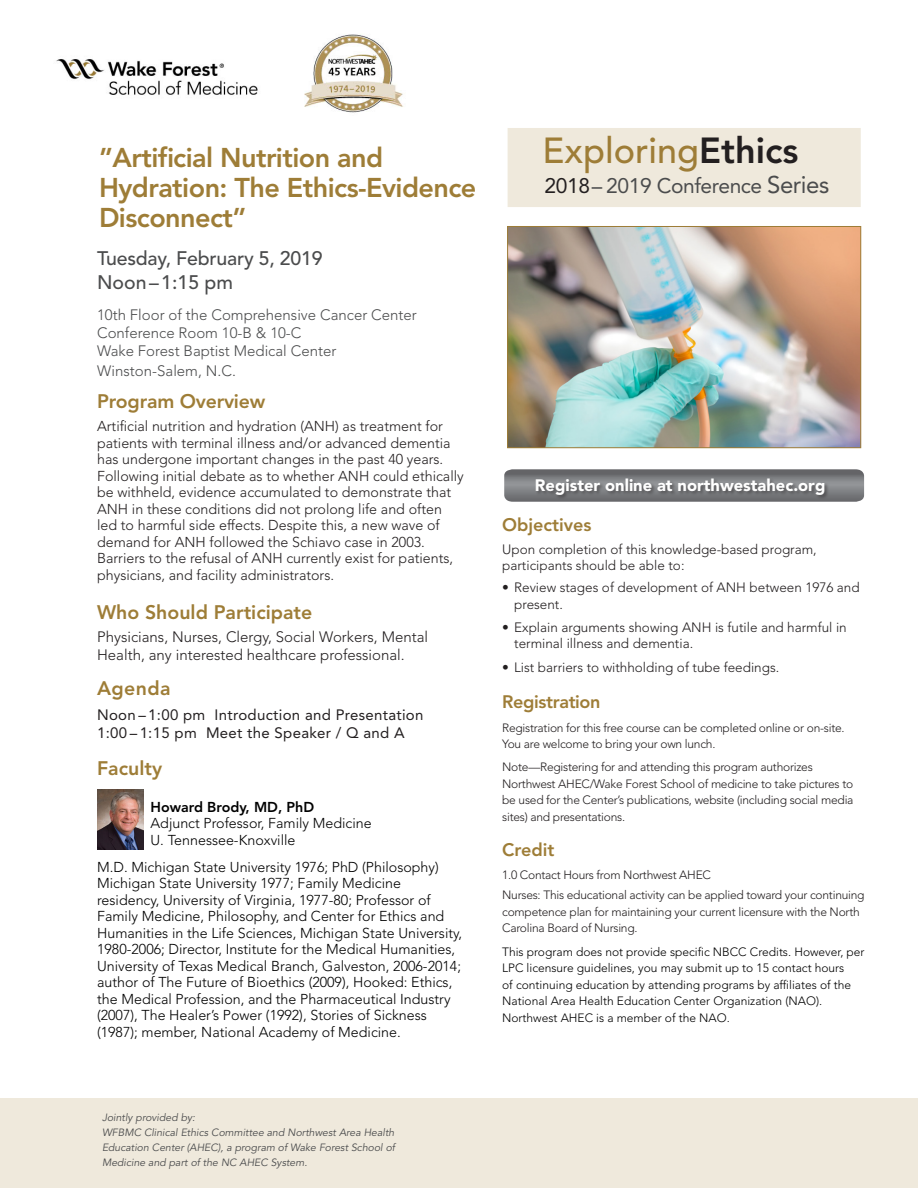
<style>
.page{position:relative;width:918px;height:1188px;background:#fff}
.page>*{position:absolute;margin:0;border:0;box-sizing:border-box;transform-origin:0 0}
.t1{font:500 36px "Avenir LT Std";color:#9e7d37}
.Headline{font:800 27px/30px "Avenir LT Std";letter-spacing:-.02em;color:#9e7d37}
.t2{font:21px "Avenir LT Std";letter-spacing:-.02em;color:#4b4c4d}
.Body_Copy{font:800 19.5px "Avenir LT Std";color:#9e7d37}
.Headline-2{font:500 19.5px "Avenir LT Std";letter-spacing:-.01em;color:#4b4c4d}
.Body_Copy-2{font:500 19.5px "Avenir LT Std";color:#4b4c4d}
.Body_Copy-3{font:800 18px "Avenir LT Std";color:#9e7d37}
.Bullets{font:800 18px "Avenir LT Std";letter-spacing:-.02em;color:#9e7d37}
.Description_Bullets{font:900 16.5px "Avenir LT Std";color:#fff}
.Body_Copy-4{font:300 15px "Avenir LT Std";color:#4b4c4d}
.t3{font:300 15px/18px "Avenir LT Std";color:#231f20}
.t4{font:15px "Avenir LT Std";letter-spacing:.02em;color:#231f20}
.t5{font:300 14.25px/16.5px "Avenir LT Std";color:#000}
.Body_Copy-5{font:300 14.25px/16.5px "Avenir LT Std";color:#231f20}
.t6{font:800 14.25px "Avenir LT Std";color:#000}
.Body_Copy-6{font:300 13.5px/16.5px "Avenir LT Std";color:#231f20}
.Body_Copy-7{font:300 12px/16.5px "Avenir LT Std";letter-spacing:-.02em;color:#231f20}
.Body_Copy-8{font:300 12px/16.5px "Avenir LT Std";color:#000}
.t7{font:italic 10.5px/15px "Avenir LT Std";color:#4b4c4d;text-align:justify}
.s1{font-weight:800;color:#231f20}
.s2{color:#231f20}
.s3{font-size:24px}
</style>
<div class="page">
<div style="left:508px;top:128px;width:353px;height:79px;background:#efe9dc"></div>
<div style="left:0;top:1098px;width:918px;height:90px;background:#efe9dc"></div>
<svg style="left:504px;top:469px;width:360px;height:33px;background:#76777a"></svg>
<div style="left:536px;top:478px;width:293px;height:21px;background:#231f20;opacity:.5"></div>
<img style="left:509px;top:228px;width:350px;height:218px">
<div style="left:507px;top:226px;width:354px;height:222px;border:1px solid #9e7d37"></div>
<img style="left:97px;top:790px;width:47px;height:59px">
<img style="left:56px;top:34px;width:348px;height:79px">
<p class="Headline" style="left:99px;top:142px;width:379px">”Artificial Nutrition and<br>Hydration: The Ethics-Evidence<br>Disconnect”</p>
<p class="Headline-2" style="left:97px;top:247px;width:227px">Tuesday, February 5, 2019</p>
<p class="Body_Copy-2" style="left:97px;top:271px;width:138px">Noon–1:15 pm</p>
<p class="Body_Copy-4" style="left:97px;top:306px;width:321px">10th Floor of the Comprehensive Cancer Center</p>
<p class="Body_Copy-4" style="left:97px;top:324px;width:206px">Conference Room 10-B &amp; 10-C</p>
<p class="Body_Copy-4" style="left:97px;top:342px;width:241px">Wake Forest Baptist Medical Center</p>
<p class="Body_Copy-4" style="left:97px;top:362px;width:140px">Winston-Salem, N.C.</p>
<p class="Body_Copy" style="left:97px;top:390px;width:170px">Program Overview</p>
<p class="Body_Copy-5" style="left:97px;top:418px;width:368px">Artificial nutrition and hydration (ANH) as treatment for patients with terminal illness and/or advanced dementia has undergone important changes in the past 40 years.<br>Following initial debate as to whether ANH could ethically be withheld, evidence accumulated to demonstrate that ANH in these conditions did not prolong life and often led to harmful side effects. Despite this, a new wave of demand for ANH followed the Schiavo case in 2003.<br>Barriers to the refusal of ANH currently exist for patients, physicians, and facility administrators.</p>
<p class="Body_Copy" style="left:97px;top:601px;width:217px">Who Should Participate</p>
<p class="t3" style="left:97px;top:628px;width:332px">Physicians, Nurses, Clergy, Social Workers, Mental<br>Health, any interested healthcare professional.</p>
<p class="Body_Copy" style="left:97px;top:677px;width:75px">Agenda</p>
<p class="t4" style="left:97px;top:706px;width:328px">Noon – 1:00 pm Introduction and Presentation</p>
<p class="t4" style="left:97px;top:724px;width:309px">1:00 – 1:15 pm Meet the Speaker / Q and A</p>
<p class="Body_Copy" style="left:97px;top:757px;width:67px">Faculty</p>
<p class="t6" style="left:151px;top:798px;width:165px">Howard Brody, MD, PhD</p>
<p class="t5" style="left:151px;top:815px;width:223px">Adjunct Professor, Family Medicine</p>
<p class="t5" style="left:97px;top:826px;width:343px;line-height:27px;text-indent:53px">U. Tennessee-Knoxville<br>M.D. Michigan State University 1976; PhD (Philosophy)</p>
<p class="t5" style="left:97px;top:875px;width:367px">Michigan State University 1977; Family Medicine residency, University of Virginia, 1977-80; Professor of Family Medicine, Philosophy, and Center for Ethics and Humanities in the Life Sciences, Michigan State University, 1980-2006; Director, Institute for the Medical Humanities, University of Texas Medical Branch, Galveston, 2006-2014; author of The Future of Bioethics (2009), Hooked: Ethics, the Medical Profession, and the Pharmaceutical Industry (2007), The Healer’s Power (1992), Stories of Sickness (1987); member, National Academy of Medicine.</p>
<p class="t1" style="left:542px;top:130px;width:258px">Exploring<span class="s1">Ethics</span></p>
<p class="t2" style="left:545px;top:174px;width:286px"><span class="s2">2018</span>– 2019 Conference <span class="s3">Series</span></p>
<p class="Description_Bullets" style="left:535px;top:475px;width:292px">Register online at northwestahec.org</p>
<p class="Body_Copy-3" style="left:502px;top:514px;width:91px">Objectives</p>
<p class="Body_Copy-6" style="left:502px;top:541px;width:316px">Upon completion of this knowledge-based program, participants should be able to:</p>
<p class="Body_Copy-6" style="left:514px;top:579px;width:347px;text-indent:-12px">• Review stages of development of ANH between 1976 and present.</p>
<p class="Body_Copy-6" style="left:514px;top:619px;width:334px;text-indent:-12px">• Explain arguments showing ANH is futile and harmful in terminal illness and dementia.</p>
<p class="Body_Copy-6" style="left:502px;top:659px;width:279px">• List barriers to withholding of tube feedings.</p>
<p class="Bullets" style="left:502px;top:692px;width:100px">Registration</p>
<p class="Body_Copy-7" style="left:502px;top:719px;width:344px">Registration for this free course can be completed online or on-site.<br>You are welcome to bring your own lunch.</p>
<p class="Body_Copy-7" style="left:502px;top:759px;width:353px">Note—Registering for and attending this program authorizes Northwest AHEC/Wake Forest School of medicine to take pictures to be used for the Center’s publications, website (including social media sites) and presentations.</p>
<p class="Body_Copy-3" style="left:502px;top:839px;width:54px">Credit</p>
<p class="Body_Copy-7" style="left:502px;top:867px;width:210px">1.0 Contact Hours from Northwest AHEC</p>
<p class="Body_Copy-7" style="left:502px;top:887px;width:364px">Nurses: This educational activity can be applied toward your continuing competence plan for maintaining your current licensure with the North<br>Carolina Board of Nursing.</p>
<p class="Body_Copy-8" style="left:502px;top:943px;width:364px">This program does not provide specific NBCC Credits. However, per LPC licensure guidelines, you may submit up to 15 contact hours<br>of continuing education by attending programs by affiliates of the National Area Health Education Center Organization (NAO).<br>Northwest AHEC is a member of the NAO.</p>
<p class="t7" style="left:102px;top:1110px;width:95px">Jointly provided by:</p>
<p class="t7" style="left:102px;top:1125px;width:295px">WFBMC Clinical Ethics Committee and Northwest Area Health Education Center (AHEC), a program of Wake Forest School of Medicine and part of the NC AHEC System.</p>
</div>
